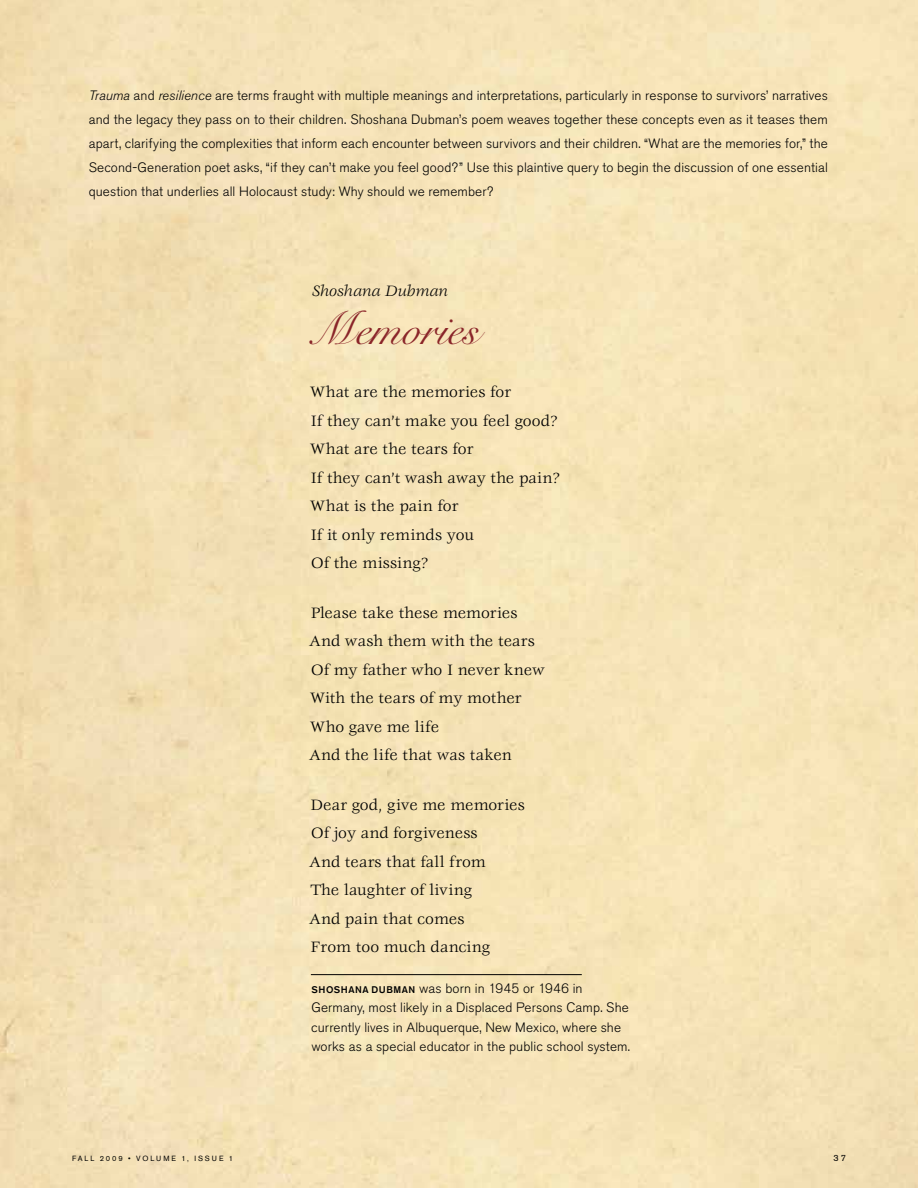
<style>
.page{position:relative;width:918px;height:1188px;background:#fff}
.page>*{position:absolute;margin:0;border:0;box-sizing:border-box;transform-origin:0 0}
.t1{font:46.5px "Snell Roundhand Script";letter-spacing:-.005em;color:#8a2529}
.t2{font:16.5px/28.5px "Veljovic";color:#000}
.t3{font:italic 16.5px "Veljovic";letter-spacing:.005em;color:#000}
.t4{font:300 13.5px/24px "Akzidenz Grotesk BE";letter-spacing:.01em;color:#000;text-align:justify}
.t5{font:9px "Akzidenz Grotesk BE";color:#000}
.t6{font:7.5px "Akzidenz Grotesk BE";letter-spacing:.26em;color:#000}
.s1{font-style:italic}
.s2{font-weight:500;font-size:9.6px}
</style>
<div class="page">
<hr style="left:311px;top:974px;width:271px;height:1px;background:#000">
<p class="t4" style="left:89px;top:84px;width:741px"><span class="s1">Trauma</span> and <span class="s1">resilience</span> are terms fraught with multiple meanings and interpretations, particularly in response to survivors’ narratives and the legacy they pass on to their children. Shoshana Dubman’s poem weaves together these concepts even as it teases them apart, clarifying the complexities that inform each encounter between survivors and their children. “What are the memories for,” the Second-Generation poet asks, “if they can’t make you feel good?” Use this plaintive query to begin the discussion of one essential question that underlies all Holocaust study: Why should we remember?</p>
<p class="t3" style="left:312px;top:282px;width:138px">Shoshana Dubman</p>
<h1 class="t1" style="left:307px;top:303px;width:174px">Memories</h1>
<p class="t2" style="left:310px;top:379px;width:251px">What are the memories for<br>If they can’t make you feel good?<br>What are the tears for<br>If they can’t wash away the pain?<br>What is the pain for<br>If it only reminds you<br>Of the missing?</p>
<p class="t2" style="left:309px;top:599px;width:237px">Please take these memories<br>And wash them with the tears<br>Of my father who I never knew<br>With the tears of my mother<br>Who gave me life<br>And the life that was taken</p>
<p class="t2" style="left:309px;top:791px;width:217px">Dear god, give me memories<br>Of joy and forgiveness<br>And tears that fall from<br>The laughter of living<br>And pain that comes<br>From too much dancing</p>
<p class="t4" style="left:311px;top:979px;width:320px;line-height:19.5px;text-align:left"><span class="s2">SHOSHANA DUBMA N</span> was born in 1945 or 1946 in Germany, most likely in a Displaced Persons Camp. She currently lives in Albuquerque, New Mexico, where she works as a special educator in the public school system.</p>
<p class="t6" style="left:72px;top:1154px;width:163px">FALL 2009 • VOLUME 1, ISSUE 1</p>
<p class="t5" style="left:834px;top:1153px;width:14px">37</p>
</div>
